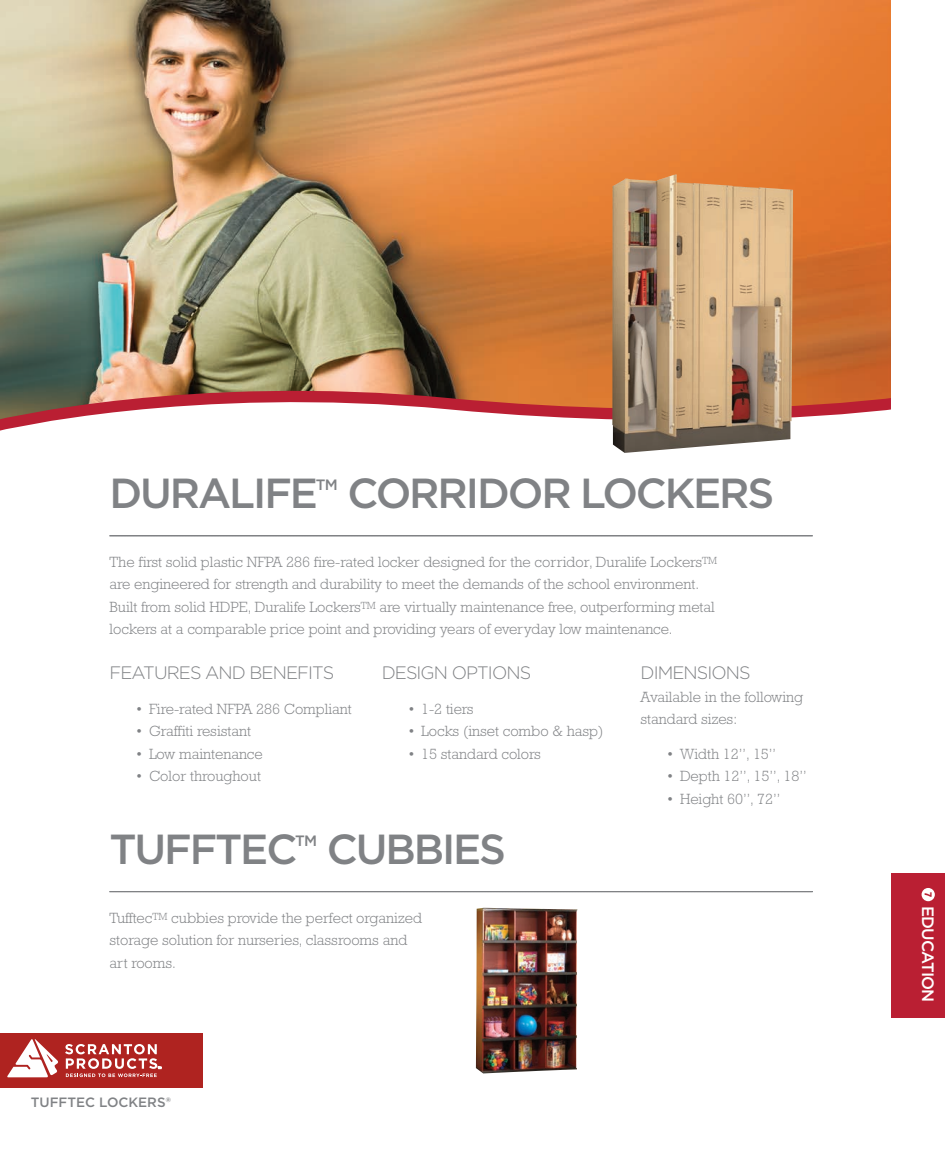
<style>
.page{position:relative;width:945px;height:1161px;background:#fff}
.page>*{position:absolute;margin:0;border:0;box-sizing:border-box;transform-origin:0 0}
.t1{font:500 42px "Gotham";letter-spacing:-.05em;color:#808285}
.t2{font:300 18px "Gotham";letter-spacing:-.05em;color:#808285}
.t3{font:500 16.5px "Gotham";letter-spacing:-.05em;color:#fff}
.t4{font:300 15px/22.5px "Rockwell Std";color:#808285}
.t5{font:500 15px "Gotham";color:#808285}
.t6{font:500 13.5px "Gotham";color:#808285}
.t7{font:800 condensed 9.9px "Helvetica Neue LT Std";color:#ba1f33}
</style>
<div class="page">
<img style="left:0;top:0;width:891px;height:374px">
<svg style="left:0;top:374px;width:891px;height:11px;background:#ac7c51"></svg>
<svg style="left:0;top:385px;width:891px;height:46px"></svg>
<img style="left:612px;top:174px;width:181px;height:279px">
<div style="left:891px;top:873px;width:54px;height:145px;background:#ba1f33"></div>
<svg style="left:110px;top:536px;width:703px;height:1px"></svg>
<img style="left:476px;top:908px;width:101px;height:165px">
<svg style="left:110px;top:892px;width:703px;height:1px"></svg>
<div style="left:0;top:1034px;width:202px;height:54px;background:#af2320"></div>
<svg style="left:7px;top:1039px;width:51px;height:38px"></svg>
<svg style="left:65px;top:1044px;width:96px;height:33px"></svg>
<div style="left:922px;top:888px;width:13px;height:13px;background:#fff;border-radius:50%"></div>
<h1 class="t1" style="left:109px;top:478px;width:210px">DURALIFE</h1>
<p class="t5" style="left:316px;top:479px;width:23px">TM</p>
<h1 class="t1" style="left:348px;top:478px;width:428px">CORRIDOR LOCKERS</h1>
<p class="t4" style="left:109px;top:552px;width:609px">The first solid plastic NFPA 286 fire-rated locker designed for the corridor, Duralife Lockers<sup>TM </sup>are engineered for strength and durability to meet the demands of the school environment.<br>Built from solid HDPE, Duralife Lockers<sup>TM</sup> are virtually maintenance free, outperforming metal lockers at a comparable price point and providing years of everyday low maintenance.</p>
<p class="t2" style="left:110px;top:667px;width:226px">FEATURES AND BENEFITS</p>
<p class="t4" style="left:135px;top:699px;width:218px">• Fire-rated NFPA 286 Compliant</p>
<p class="t4" style="left:135px;top:722px;width:117px">• Graffiti resistant</p>
<p class="t4" style="left:135px;top:744px;width:129px">• Low maintenance</p>
<p class="t4" style="left:135px;top:767px;width:127px">• Color throughout</p>
<p class="t2" style="left:382px;top:667px;width:151px">DESIGN OPTIONS</p>
<p class="t4" style="left:408px;top:699px;width:68px">• 1-2 tiers</p>
<p class="t4" style="left:408px;top:722px;width:197px">• Locks (inset combo &amp; hasp)</p>
<p class="t4" style="left:408px;top:744px;width:135px">• 15 standard colors</p>
<p class="t2" style="left:641px;top:667px;width:112px">DIMENSIONS</p>
<p class="t4" style="left:641px;top:687px;width:164px">Available in the following standard sizes:</p>
<p class="t4" style="left:667px;top:744px;width:111px">• Width 12”, 15”</p>
<p class="t4" style="left:667px;top:767px;width:142px">• Depth 12”, 15”, 18”</p>
<p class="t4" style="left:667px;top:789px;width:115px">• Height 60”, 72”</p>
<h1 class="t1" style="left:109px;top:834px;width:189px">TUFFTEC</h1>
<p class="t5" style="left:295px;top:835px;width:23px">TM</p>
<h1 class="t1" style="left:327px;top:834px;width:181px">CUBBIES</h1>
<p class="t4" style="left:109px;top:908px;width:314px">Tufftec<sup>TM</sup> cubbies provide the perfect organized storage solution for nurseries, classrooms and art rooms.</p>
<p class="t6" style="left:31px;top:1098px;width:142px">TUFFTEC LOCKERS®</p>
<p class="t7" style="left:932px;top:892px;width:7px;rotate:90deg">7</p>
<p class="t3" style="left:934px;top:906px;width:98px;rotate:90deg">EDUCATION</p>
</div>
